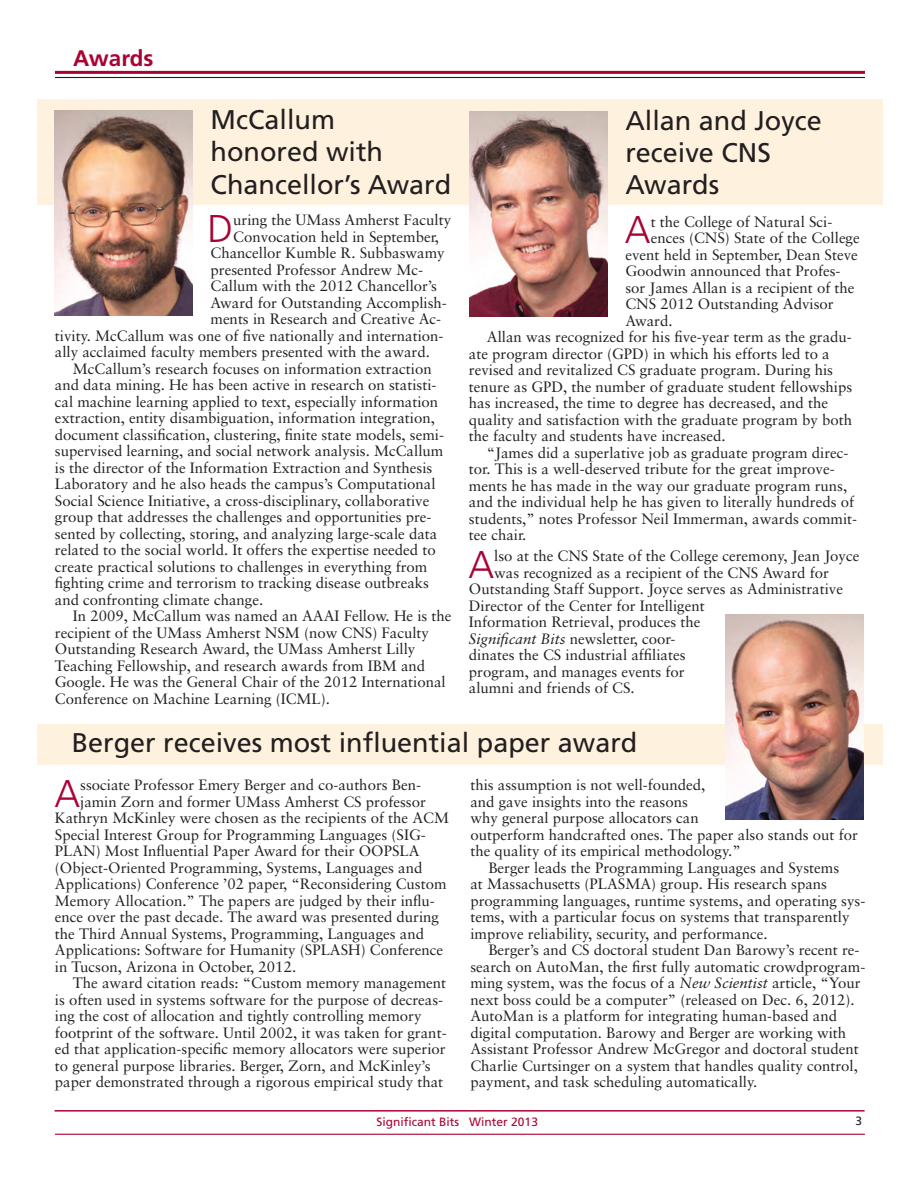
<style>
.page{position:relative;width:918px;height:1188px;background:#fff}
.page>*{position:absolute;margin:0;border:0;box-sizing:border-box;transform-origin:0 0}
.drop_caps_2{font:300 38.7px "Frutiger";color:#a90332}
.head_frut_18_left{font:27px/32.4px "Frutiger";color:#231f20}
.depts{font:700 22.5px "Frutiger";color:#a90332}
.indented_para{font:15px/16.5px "Sabon";color:#231f20}
.drop_caps_2-2{font:15px "Sabon";color:#231f20}
.t1{font:12px "Frutiger";color:#a90332}
.t2{font:12px "Frutiger";color:#231f20}
.s1{font-style:italic}
</style>
<div class="page">
<hr style="left:55px;top:71px;width:810px;height:3px;background:#a90332">
<hr style="left:55px;top:77px;width:810px;height:1px;background:#231f20">
<hr style="left:55px;top:1110px;width:810px;height:2px;background:#a90332">
<hr style="left:55px;top:1134px;width:810px;height:1px;background:#a90332">
<div style="left:37px;top:100px;width:845px;height:105px;background:#fef2df"></div>
<div style="left:37px;top:724px;width:846px;height:41px;background:#fef2df"></div>
<img style="left:54px;top:111px;width:139px;height:205px">
<img style="left:469px;top:112px;width:138px;height:205px">
<img style="left:725px;top:614px;width:138px;height:205px">
<p class="depts" style="left:73px;top:45px;width:82px">Awards</p>
<p class="head_frut_18_left" style="left:211px;top:103px;width:242px">McCallum<br>honored with<br>Chancellor’s Award</p>
<p class="head_frut_18_left" style="left:625px;top:104px;width:198px">Allan and Joyce receive CNS<br>Awards</p>
<p class="drop_caps_2" style="left:207px;top:206px;width:27px">D</p>
<p class="drop_caps_2-2" style="left:233px;top:211px;width:219px">uring the UMass Amherst Faculty</p>
<p class="drop_caps_2-2" style="left:233px;top:228px;width:207px">Convocation held in September,</p>
<p class="drop_caps_2-2" style="left:211px;top:244px;width:236px">Chancellor Kumble R. Subbaswamy</p>
<p class="drop_caps_2-2" style="left:211px;top:261px;width:214px">presented Professor Andrew Mc-</p>
<p class="drop_caps_2-2" style="left:211px;top:277px;width:228px">Callum with the 2012 Chancellor’s</p>
<p class="drop_caps_2-2" style="left:211px;top:294px;width:238px">Award for Outstanding Accomplish-</p>
<p class="drop_caps_2-2" style="left:211px;top:310px;width:232px">ments in Research and Creative Ac-</p>
<p class="drop_caps_2-2" style="left:55px;top:327px;width:390px">tivity. McCallum was one of five nationally and internation-</p>
<p class="drop_caps_2-2" style="left:55px;top:343px;width:376px">ally acclaimed faculty members presented with the award.</p>
<p class="indented_para" style="left:55px;top:360px;width:391px;text-indent:18px">McCallum’s research focuses on information extraction and data mining. He has been active in research on statisti&shy;cal machine learning applied to text, especially information extraction, entity disambiguation, information integration, document classification, clustering, finite state models, semi&shy;supervised learning, and social network analysis. McCallum is the director of the Information Extraction and Synthesis Laboratory and he also heads the campus’s Computational Social Science Initiative, a cross-disciplinary, collaborative group that addresses the challenges and opportunities pre&shy;sented by collecting, storing, and analyzing large-scale data related to the social world. It offers the expertise needed to create practical solutions to challenges in everything from fighting crime and terrorism to tracking disease outbreaks and confronting climate change.</p>
<p class="indented_para" style="left:55px;top:608px;width:398px;text-indent:18px">In 2009, McCallum was named an AAAI Fellow. He is the recipient of the UMass Amherst NSM (now CNS) Faculty Outstanding Research Award, the UMass Amherst Lilly Teaching Fellowship, and research awards from IBM and Google. He was the General Chair of the 2012 International Conference on Machine Learning (ICML).</p>
<p class="drop_caps_2" style="left:625px;top:208px;width:27px">A</p>
<p class="drop_caps_2-2" style="left:651px;top:213px;width:183px">t the College of Natural Sci-</p>
<p class="drop_caps_2-2" style="left:651px;top:229px;width:211px">ences (CNS) State of the College</p>
<p class="drop_caps_2-2" style="left:625px;top:246px;width:234px">event held in September, Dean Steve</p>
<p class="drop_caps_2-2" style="left:625px;top:262px;width:217px">Goodwin announced that Profes-</p>
<p class="drop_caps_2-2" style="left:625px;top:279px;width:231px">sor James Allan is a recipient of the</p>
<p class="drop_caps_2-2" style="left:625px;top:295px;width:210px">CNS 2012 Outstanding Advisor</p>
<p class="drop_caps_2-2" style="left:625px;top:312px;width:49px">Award.</p>
<p class="indented_para" style="left:469px;top:329px;width:385px;text-indent:18px">Allan was recognized for his five-year term as the gradu&shy;ate program director (GPD) in which his efforts led to a revised and revitalized CS graduate program. During his tenure as GPD, the number of graduate student fellowships has increased, the time to degree has decreased, and the quality and satisfaction with the graduate program by both the faculty and students have increased.</p>
<p class="indented_para" style="left:469px;top:444px;width:390px;text-indent:18px">“James did a superlative job as graduate program direc&shy;tor. This is a well-deserved tribute for the great improve&shy;ments he has made in the way our graduate program runs, and the individual help he has given to literally hundreds of students,” notes Professor Neil Immerman, awards commit&shy;tee chair.</p>
<p class="drop_caps_2" style="left:468px;top:542px;width:27px">A</p>
<p class="drop_caps_2-2" style="left:494px;top:547px;width:367px">lso at the CNS State of the College ceremony, Jean Joyce</p>
<p class="drop_caps_2-2" style="left:494px;top:564px;width:336px">was recognized as a recipient of the CNS Award for</p>
<p class="drop_caps_2-2" style="left:469px;top:580px;width:376px">Outstanding Staff Support. Joyce serves as Administrative</p>
<p class="drop_caps_2-2" style="left:469px;top:597px;width:237px">Director of the Center for Intelligent</p>
<p class="drop_caps_2-2" style="left:469px;top:613px;width:233px">Information Retrieval, produces the</p>
<p class="drop_caps_2-2" style="left:469px;top:630px;width:208px"><span class="s1">Significant Bits</span> newsletter, coor-</p>
<p class="drop_caps_2-2" style="left:469px;top:646px;width:218px">dinates the CS industrial affiliates</p>
<p class="drop_caps_2-2" style="left:469px;top:663px;width:217px">program, and manages events for</p>
<p class="drop_caps_2-2" style="left:469px;top:679px;width:167px">alumni and friends of CS.</p>
<p class="head_frut_18_left" style="left:72px;top:726px;width:567px">Berger receives most influential paper award</p>
<p class="drop_caps_2" style="left:54px;top:771px;width:27px">A</p>
<p class="drop_caps_2-2" style="left:80px;top:776px;width:342px">ssociate Professor Emery Berger and co-authors Ben-</p>
<p class="indented_para" style="left:470px;top:776px;width:389px">this assumption is not well-founded,<br>and gave insights into the reasons<br>why general purpose allocators can<br>outperform handcrafted ones. The paper also stands out for the quality of its empirical methodology.”</p>
<p class="indented_para" style="left:470px;top:859px;width:397px;text-indent:18px">Berger leads the Programming Languages and Systems<br>at Massachusetts (PLASMA) group. His research spans programming languages, runtime systems, and operating sys&shy;tems, with a particular focus on systems that transparently improve reliability, security, and performance.</p>
<p class="indented_para" style="left:470px;top:941px;width:397px;text-indent:18px">Berger’s and CS doctoral student Dan Barowy’s recent re&shy;search on AutoMan, the first fully automatic crowdprogram&shy;ming system, was the focus of a <span class="s1">New Scientist</span> article, “Your next boss could be a computer” (released on Dec. 6, 2012).<br>AutoMan is a platform for integrating human-based and digital computation. Barowy and Berger are working with Assistant Professor Andrew McGregor and doctoral student Charlie Curtsinger on a system that handles quality control, payment, and task scheduling automatically.</p>
<p class="drop_caps_2-2" style="left:80px;top:792px;width:347px">jamin Zorn and former UMass Amherst CS professor</p>
<p class="drop_caps_2-2" style="left:55px;top:809px;width:396px">Kathryn McKinley were chosen as the recipients of the ACM</p>
<p class="drop_caps_2-2" style="left:55px;top:825px;width:372px">Special Interest Group for Programming Languages (SIG-</p>
<p class="drop_caps_2-2" style="left:55px;top:842px;width:366px">PLAN) Most Influential Paper Award for their OOPSLA</p>
<p class="drop_caps_2-2" style="left:55px;top:858px;width:369px">(Object-Oriented Programming, Systems, Languages and</p>
<p class="drop_caps_2-2" style="left:55px;top:875px;width:393px">Applications) Conference ’02 paper, “Reconsidering Custom</p>
<p class="drop_caps_2-2" style="left:55px;top:891px;width:382px">Memory Allocation.” The papers are judged by their influ-</p>
<p class="drop_caps_2-2" style="left:55px;top:908px;width:386px">ence over the past decade. The award was presented during</p>
<p class="drop_caps_2-2" style="left:55px;top:924px;width:371px">the Third Annual Systems, Programming, Languages and</p>
<p class="drop_caps_2-2" style="left:55px;top:941px;width:390px">Applications: Software for Humanity (SPLASH) Conference</p>
<p class="drop_caps_2-2" style="left:55px;top:957px;width:243px">in Tucson, Arizona in October, 2012.</p>
<p class="indented_para" style="left:55px;top:974px;width:393px;text-indent:18px">The award citation reads: “Custom memory management is often used in systems software for the purpose of decreas&shy;ing the cost of allocation and tightly controlling memory footprint of the software. Until 2002, it was taken for grant&shy;ed that application-specific memory allocators were superior to general purpose libraries. Berger, Zorn, and McKinley’s paper demonstrated through a rigorous empirical study that</p>
<p class="t1" style="left:377px;top:1115px;width:163px">Significant Bits Winter 2013</p>
<p class="t2" style="left:855px;top:1114px;width:8px">3</p>
</div>
